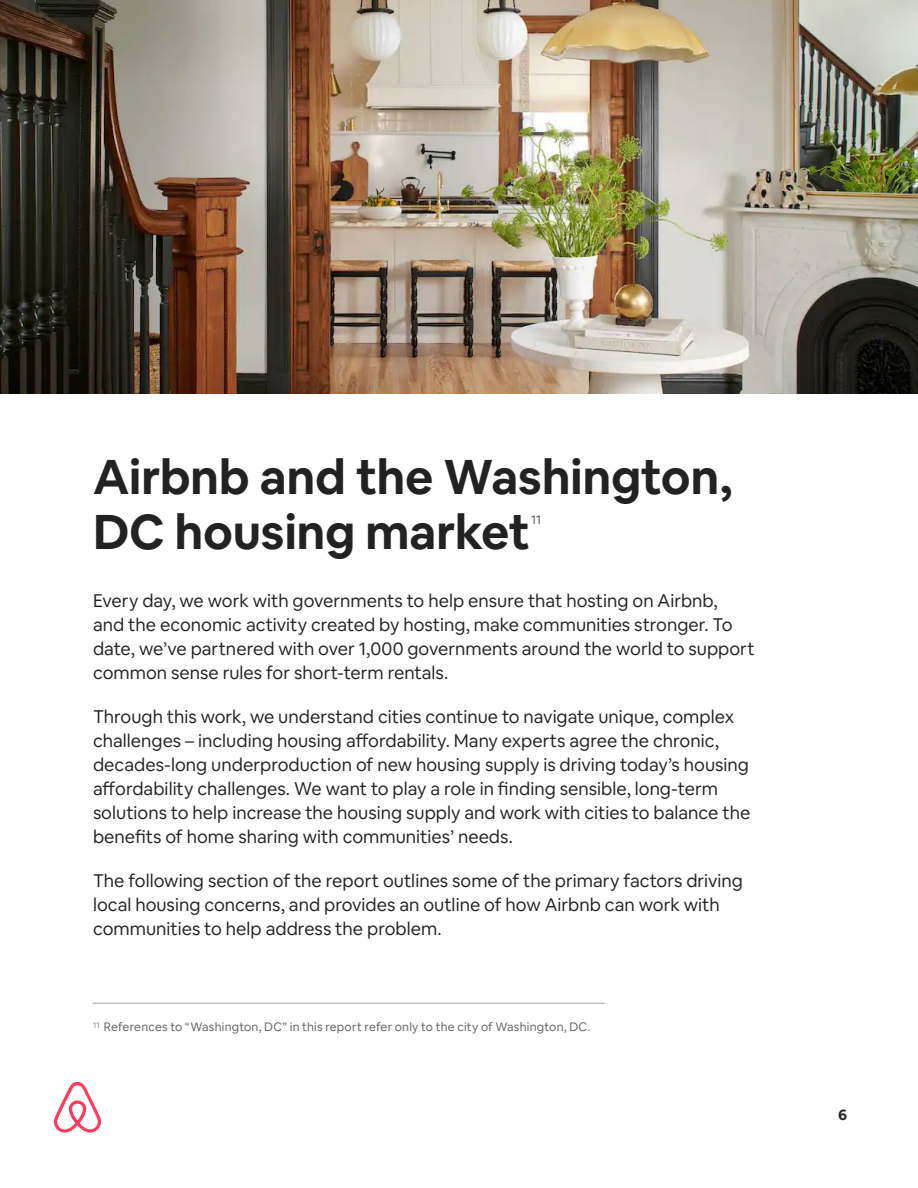
<style>
.page{position:relative;width:918px;height:1188px;background:#fff}
.page>*{position:absolute;margin:0;border:0;box-sizing:border-box;transform-origin:0 0}
.t1{font:700 48px/54.6px "Airbnb Cereal";letter-spacing:-.005em;color:#222}
.t2{font:18px/24px "Airbnb Cereal";color:#222}
.t3{font:700 15px "Airbnb Cereal";color:#222}
.t4{font:300 12.3px "Airbnb Cereal";color:#222}
.t5{font:12px "Airbnb Cereal";letter-spacing:.02em;color:#635f5e}
</style>
<div class="page">
<svg style="left:54px;top:1082px;width:47px;height:50px"></svg>
<img style="left:0;top:0;width:918px;height:393px">
<hr style="left:93px;top:1003px;width:511px;height:1px;background:#a3a09f">
<h1 class="t1" style="left:93px;top:450px;width:641px">Airbnb and the Washington,<br>DC housing market</h1>
<p class="t4" style="left:531px;top:512px;width:11px">11</p>
<p class="t2" style="left:93px;top:588px;width:663px">Every day, we work with governments to help ensure that hosting on Airbnb,<br>and the economic activity created by hosting, make communities stronger. To date, we’ve partnered with over 1,000 governments around the world to support common sense rules for short-term rentals.</p>
<p class="t2" style="left:93px;top:705px;width:659px">Through this work, we understand cities continue to navigate unique, complex challenges – including housing affordability. Many experts agree the chronic, decades-long underproduction of new housing supply is driving today’s housing affordability challenges. We want to play a role in finding sensible, long-term solutions to help increase the housing supply and work with cities to balance the benefits of home sharing with communities’ needs.</p>
<p class="t2" style="left:93px;top:869px;width:652px">The following section of the report outlines some of the primary factors driving local housing concerns, and provides an outline of how Airbnb can work with communities to help address the problem.</p>
<p class="t5" style="left:93px;top:1019px;width:499px"><sup>11</sup> References to “Washington, DC” in this report refer only to the city of Washington, DC.</p>
<p class="t3" style="left:838px;top:1105px;width:10px">6</p>
</div>
